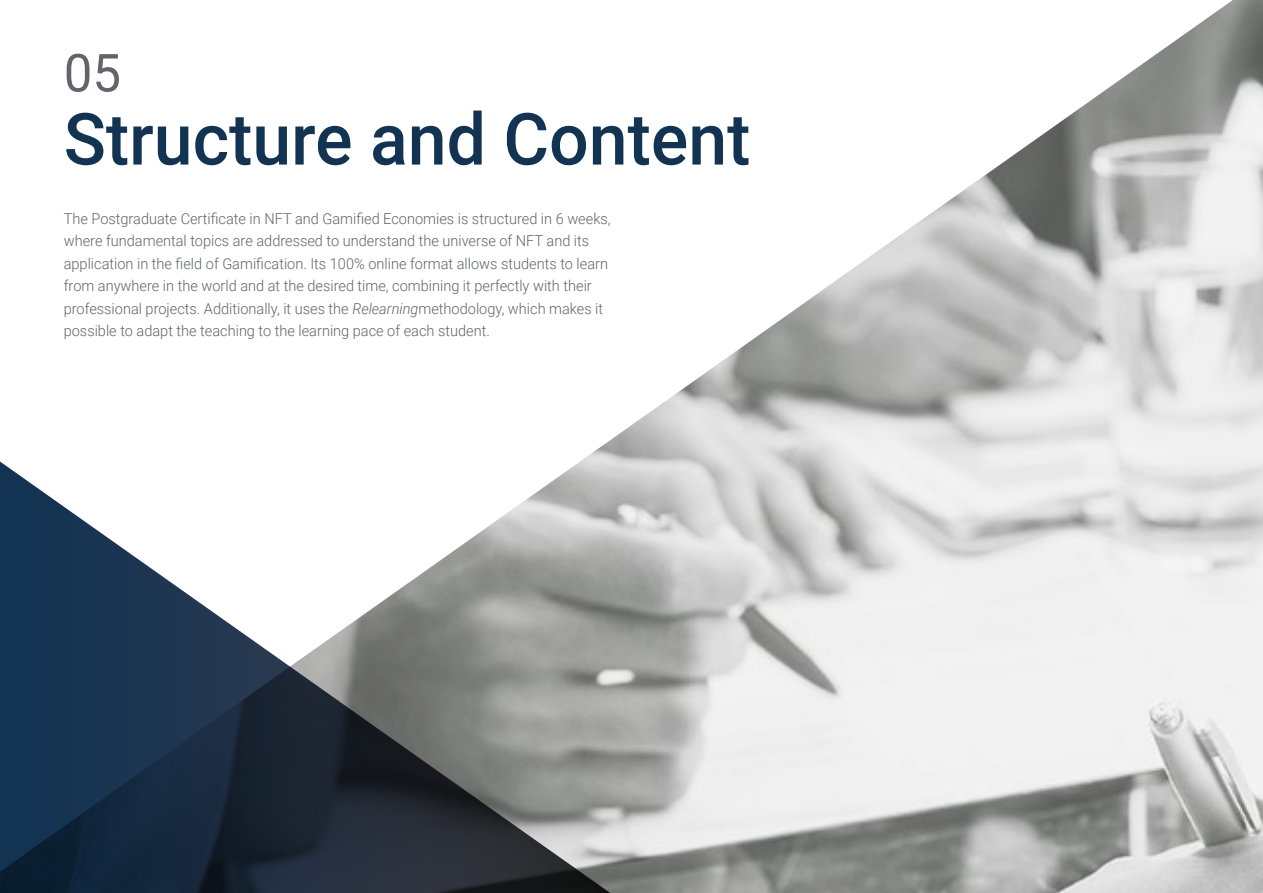
<style>
.page{position:relative;width:1263px;height:893px;background:#fff}
.page>*{position:absolute;margin:0;border:0;box-sizing:border-box;transform-origin:0 0}
.t1{font:500 72px "Roboto";color:#123352}
.t2{font:52.5px "Roboto";color:#61646a}
.t3{font:300 15px/22.5px "Roboto";color:#61646a}
.s1{font-style:italic}
</style>
<div class="page">
<img style="left:602px;top:0;width:661px;height:893px">
<svg style="left:0;top:446px;width:640px;height:447px"></svg>
<h2 class="t2" style="left:64px;top:36px;width:59px">05</h2>
<h1 class="t1" style="left:64px;top:89px;width:688px">Structure and Content</h1>
<p class="t3" style="left:64px;top:207px;width:548px">The Postgraduate Certificate in NFT and Gamified Economies is structured in 6 weeks, where fundamental topics are addressed to understand the universe of NFT and its application in the field of Gamification. Its 100% online format allows students to learn from anywhere in the world and at the desired time, combining it perfectly with their professional projects. Additionally, it uses the <span class="s1">Relearning</span>methodology, which makes it possible to adapt the teaching to the learning pace of each student.</p>
</div>
